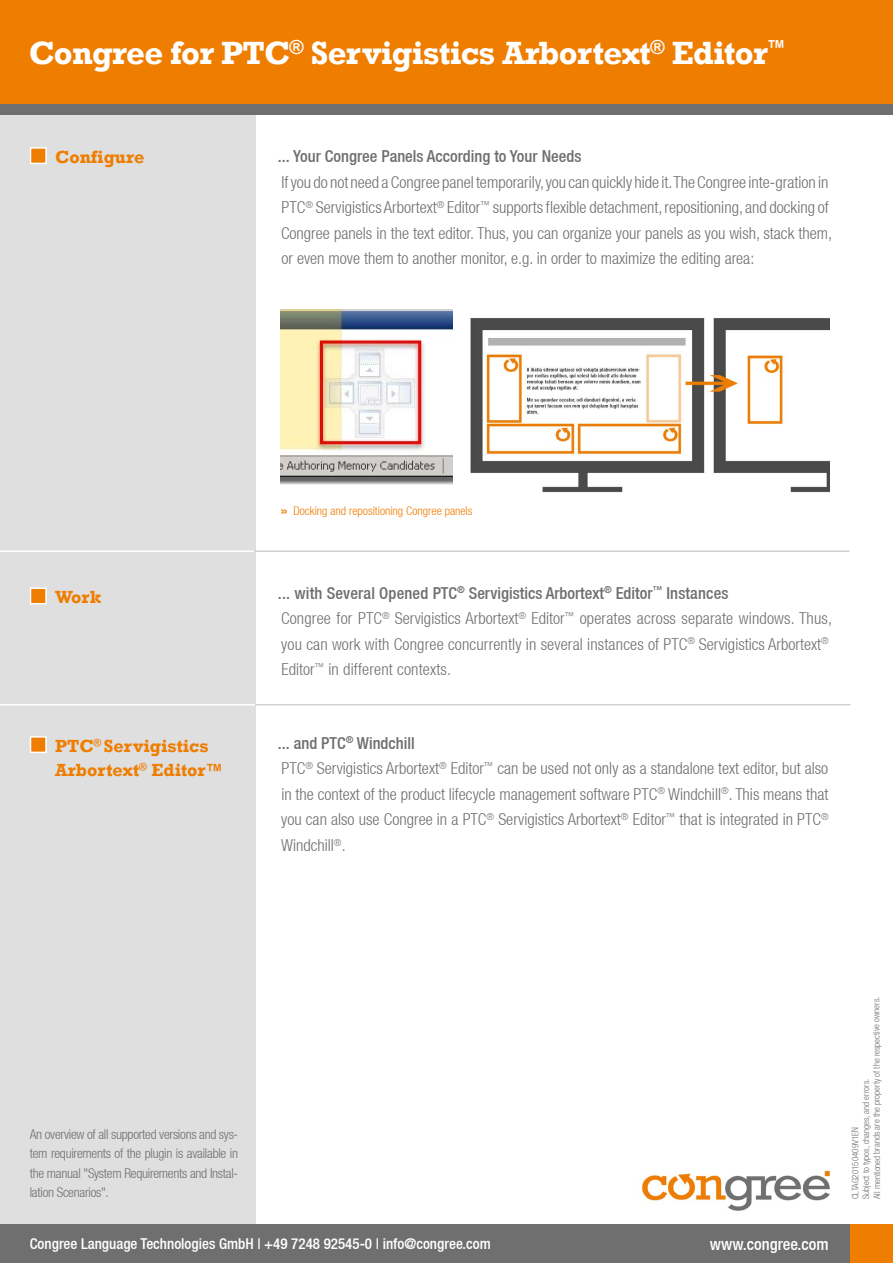
<style>
.page{position:relative;width:893px;height:1263px;background:#fff}
.page>*{position:absolute;margin:0;border:0;box-sizing:border-box;transform-origin:0 0}
.t1{font:700 33px "Rockwell";letter-spacing:-.02em;color:#fff}
.t2{font:700 18px/24px "Rockwell";color:#ef7d00}
.t3{font:300 condensed 16.5px/25.5px "Helvetica Neue LT";color:#706f6f}
.t4{font:500 condensed 16.5px "Helvetica Neue LT";color:#706f6f}
.t5{font:500 condensed 16.5px "Helvetica Neue LT";color:#fff}
.t6{font:500 condensed 15px "Helvetica Neue LT";color:#fff}
.t7{font:300 condensed 13.5px/19.5px "Helvetica Neue LT";letter-spacing:-.02em;color:#706f6f;text-align:justify}
.t8{font:300 condensed 12px "Helvetica Neue LT";color:#ef7d00}
.t9{font:300 condensed 9px/10.6px "Helvetica Neue LT";letter-spacing:-.005em;color:#706f6f}
.s1{font-family:"Helvetica Neue";font-weight:700;font-stretch:expanded}
.s2{font-weight:500}
</style>
<div class="page">
<div style="left:0;top:20px;width:255px;height:1243px;background:#dfdfdf"></div>
<div style="left:0;top:1225px;width:893px;height:38px;background:#706f6f"></div>
<div style="left:850px;top:1225px;width:43px;height:38px;background:#ef7d00"></div>
<div style="left:0;top:0;width:893px;height:109px;background:#ef7d00"></div>
<div style="left:0;top:104px;width:893px;height:10px;background:#706f6f"></div>
<div style="left:30px;top:147px;width:17px;height:17px;background:#ef7d00;border:2px solid #fff"></div>
<img style="left:470px;top:318px;width:359px;height:175px">
<div style="left:30px;top:587px;width:17px;height:17px;background:#ef7d00;border:2px solid #fff"></div>
<img style="left:641px;top:1170px;width:190px;height:41px">
<img style="left:281px;top:310px;width:172px;height:175px">
<div style="left:30px;top:736px;width:17px;height:17px;background:#ef7d00;border:2px solid #fff"></div>
<hr style="left:0;top:550px;width:254px;height:2px;background:#fff">
<hr style="left:254px;top:550px;width:595px;height:2px;background:#d0d0d0">
<hr style="left:0;top:704px;width:255px;height:1px;background:#fff">
<hr style="left:255px;top:704px;width:595px;height:1px;background:#d0d0d0">
<h1 class="t1" style="left:29px;top:33px;width:759px">Congree for PTC<sup>®</sup> Servigistics Arbortext<sup>®</sup> Editor<sup>™</sup></h1>
<p class="t2" style="left:55px;top:145px;width:91px">Configure</p>
<p class="t4" style="left:278px;top:147px;width:305px">... Your Congree Panels According to Your Needs</p>
<p class="t3" style="left:281px;top:169px;width:553px">If you do not need a Congree panel temporarily, you can quickly hide it. The Congree inte-gration in PTC<sup>®</sup> Servigistics Arbortext<sup>®</sup> Editor<sup>™</sup> supports flexible detachment, repositioning, and docking of Congree panels in the text editor. Thus, you can organize your panels as you wish, stack them, or even move them to another monitor, e.g. in order to maximize the editing area:</p>
<p class="t2" style="left:55px;top:585px;width:48px">Work</p>
<p class="t2" style="left:55px;top:733px;width:170px">PTC<sup>®</sup> Servigistics<br>Arbortext<sup>®</sup> Editor™</p>
<p class="t8" style="left:281px;top:504px;width:193px"><span class="s1">»</span> Docking and repositioning Congree panels</p>
<p class="t3" style="left:278px;top:580px;width:556px"><span class="s2">... with Several Opened PTC</span><sup>®</sup> <span class="s2">Servigistics Arbortext</span><sup>®</sup> <span class="s2">Editor</span><sup>™</sup> <span class="s2">Instances<br></span>Congree for PTC<sup>®</sup> Servigistics Arbortext<sup>®</sup> Editor<sup>™</sup> operates across separate windows. Thus, you can work with Congree concurrently in several instances of PTC<sup>®</sup> Servigistics Arbortext<sup>® </sup>Editor<sup>™</sup> in different contexts.</p>
<p class="t3" style="left:278px;top:730px;width:552px"><span class="s2">... and PTC</span><sup>®</sup> <span class="s2">Windchill<br></span>PTC<sup>®</sup> Servigistics Arbortext<sup>®</sup> Editor<sup>™</sup> can be used not only as a standalone text editor, but also in the context of the product lifecycle management software PTC<sup>®</sup> Windchill<sup>®</sup>. This means that you can also use Congree in a PTC<sup>®</sup> Servigistics Arbortext<sup>®</sup> Editor<sup>™</sup> that is integrated in PTC<sup>® </sup>Windchill<sup>®</sup>.</p>
<p class="t7" style="left:30px;top:1124px;width:210px">An overview of all supported versions and sys&shy;tem requirements of the plugin is available in the manual "System Requirements and Instal&shy;lation Scenarios".</p>
<p class="t6" style="left:30px;top:1235px;width:462px">Congree Language Technologies GmbH | +49 7248 92545-0 | info@congree.com</p>
<p class="t5" style="left:710px;top:1234px;width:120px">www.congree.com</p>
<p class="t9" style="left:850px;top:1199px;width:204px;rotate:-90deg">CLTAG20150409V1EN<br>Subject to typos, changes, and errors.<br>All mentioned brands are the property of the respective owners.</p>
</div>
